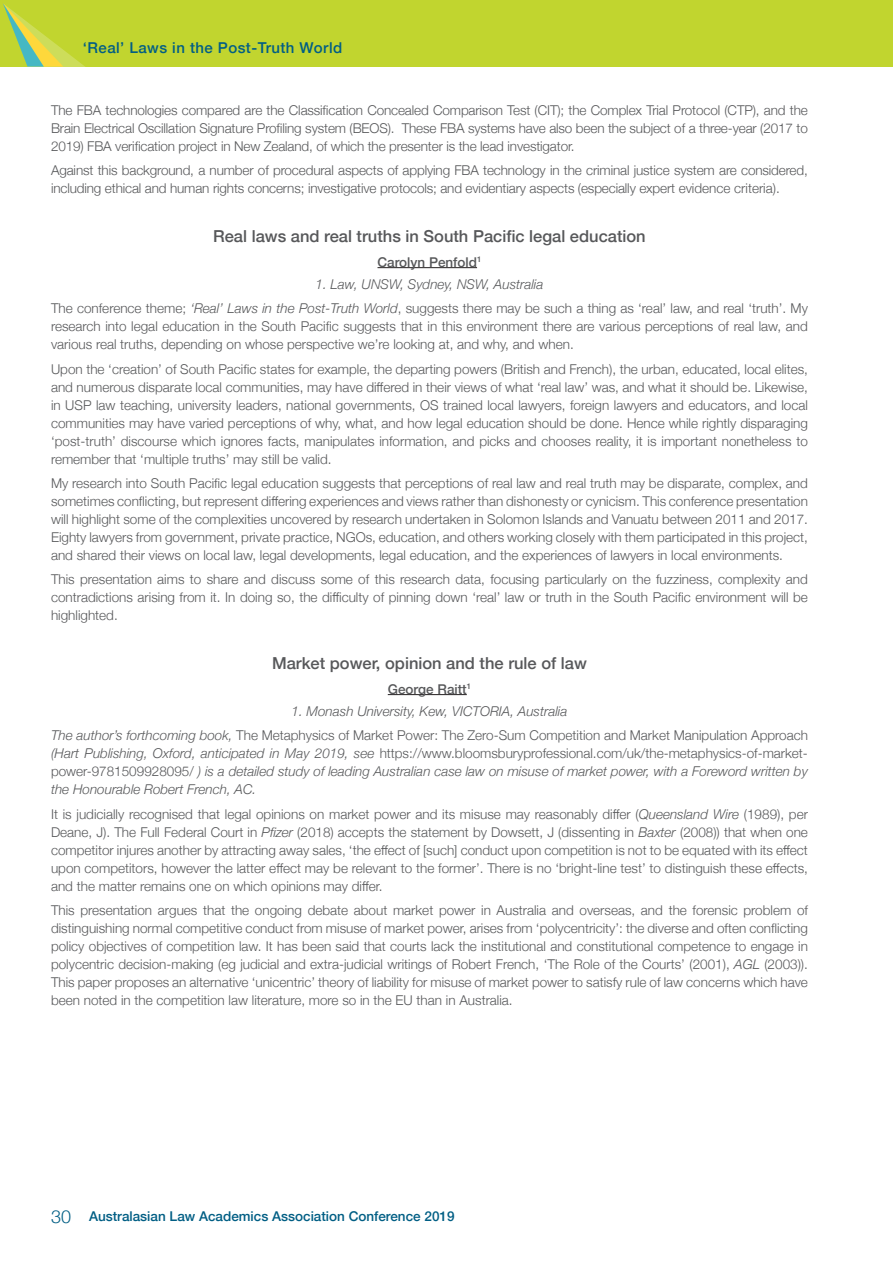
<style>
.page{position:relative;width:893px;height:1263px;background:#fff}
.page>*{position:absolute;margin:0;border:0;box-sizing:border-box;transform-origin:0 0}
.t1{font:500 16.5px "Helvetica Neue";color:#57585a}
.t2{font:500 15px "Helvetica Neue";letter-spacing:.03em;color:#015e84}
.t3{font:300 13.5px/18px "Helvetica Neue";color:#57585a;text-align:justify}
.t4{font:italic 300 13.5px/18px "Helvetica Neue";color:#57585a;text-align:justify}
.t5{font:500 13.5px "Helvetica Neue";color:#015e84}
.t6{font:500 13.5px "Helvetica Neue";color:#57585a}
.s1{font-style:italic}
.s2{font-style:normal}
.s3{font-weight:300;font-size:18px}
</style>
<div class="page">
<div style="left:0;top:0;width:893px;height:67px;background:#c1d52f"></div>
<svg style="left:3px;top:3px;width:82px;height:64px"></svg>
<hr style="left:377px;top:267px;width:100px;height:1px;background:#231f20">
<hr style="left:388px;top:694px;width:79px;height:1px;background:#231f20">
<p class="t2" style="left:83px;top:35px;width:261px">‘Real’ Laws in the Post-Truth World</p>
<p class="t3" style="left:51px;top:100px;width:758px">The FBA technologies compared are the Classification Concealed Comparison Test (CIT); the Complex Trial Protocol (CTP), and the Brain Electrical Oscillation Signature Profiling system (BEOS). These FBA systems have also been the subject of a three-year (2017 to 2019) FBA verification project in New Zealand, of which the presenter is the lead investigator.</p>
<p class="t3" style="left:51px;top:161px;width:758px">Against this background, a number of procedural aspects of applying FBA technology in the criminal justice system are considered, including ethical and human rights concerns; investigative protocols; and evidentiary aspects (especially expert evidence criteria).</p>
<p class="t1" style="left:213px;top:223px;width:434px">Real laws and real truths in South Pacific legal education</p>
<p class="t6" style="left:377px;top:251px;width:105px">Carolyn Penfold<sup>1</sup></p>
<p class="t3" style="left:51px;top:271px;width:758px;line-height:24.5px;text-align:center"><span class="s1">1. Law, UNSW, Sydney, NSW, Australia<br></span>The conference theme; <span class="s1">‘Real’ Laws in the Post-Truth World</span>, suggests there may be such a thing as ‘real’ law, and real ‘truth’. My</p>
<p class="t3" style="left:51px;top:316px;width:758px">research into legal education in the South Pacific suggests that in this environment there are various perceptions of real law, and various real truths, depending on whose perspective we’re looking at, and why, and when.</p>
<p class="t3" style="left:51px;top:359px;width:758px">Upon the ‘creation’ of South Pacific states for example, the departing powers (British and French), the urban, educated, local elites, and numerous disparate local communities, may have differed in their views of what ‘real law’ was, and what it should be. Likewise, in USP law teaching, university leaders, national governments, OS trained local lawyers, foreign lawyers and educators, and local communities may have varied perceptions of why, what, and how legal education should be done. Hence while rightly disparaging ‘post-truth’ discourse which ignores facts, manipulates information, and picks and chooses reality, it is important nonetheless to remember that ‘multiple truths’ may still be valid.</p>
<p class="t3" style="left:51px;top:473px;width:758px">My research into South Pacific legal education suggests that perceptions of real law and real truth may be disparate, complex, and sometimes conflicting, but represent differing experiences and views rather than dishonesty or cynicism. This conference presentation will highlight some of the complexities uncovered by research undertaken in Solomon Islands and Vanuatu between 2011 and 2017.<br>Eighty lawyers from government, private practice, NGOs, education, and others working closely with them participated in this project, and shared their views on local law, legal developments, legal education, and the experiences of lawyers in local environments.</p>
<p class="t3" style="left:51px;top:570px;width:758px">This presentation aims to share and discuss some of this research data, focusing particularly on the fuzziness, complexity and contradictions arising from it. In doing so, the difficulty of pinning down ‘real’ law or truth in the South Pacific environment will be highlighted.</p>
<p class="t1" style="left:272px;top:650px;width:316px">Market power, opinion and the rule of law</p>
<p class="t6" style="left:388px;top:678px;width:85px">George Raitt<sup>1</sup></p>
<p class="t3" style="left:51px;top:698px;width:758px;line-height:24.5px;text-align:center"><span class="s1">1. Monash University, Kew, VICTORIA, Australia<br>The author’s forthcoming book,</span> The Metaphysics of Market Power: The Zero-Sum Competition and Market Manipulation Approach</p>
<p class="t4" style="left:51px;top:743px;width:758px">(Hart Publishing, Oxford, anticipated in May 2019, see <span class="s2">https://www.bloomsburyprofessional.com/uk/the-metaphysics-of-market&shy;power-9781509928095/</span> ) is a detailed study of leading Australian case law on misuse of market power, with a Foreword written by the Honourable Robert French, AC.</p>
<p class="t3" style="left:51px;top:804px;width:758px">It is judicially recognised that legal opinions on market power and its misuse may reasonably differ (<span class="s1">Queensland Wire</span> (1989), per Deane, J). The Full Federal Court in <span class="s1">Pfizer</span> (2018) accepts the statement by Dowsett, J (dissenting in <span class="s1">Baxter</span> (2008)) that when one competitor injures another by attracting away sales, ‘the effect of [such] conduct upon competition is not to be equated with its effect upon competitors, however the latter effect may be relevant to the former’. There is no ‘bright-line test’ to distinguish these effects, and the matter remains one on which opinions may differ.</p>
<p class="t3" style="left:51px;top:900px;width:758px">This presentation argues that the ongoing debate about market power in Australia and overseas, and the forensic problem of distinguishing normal competitive conduct from misuse of market power, arises from ‘polycentricity’: the diverse and often conflicting policy objectives of competition law. It has been said that courts lack the institutional and constitutional competence to engage in polycentric decision-making (eg judicial and extra-judicial writings of Robert French, ‘The Role of the Courts’ (2001), <span class="s1">AGL</span> (2003)).<br>This paper proposes an alternative ‘unicentric’ theory of liability for misuse of market power to satisfy rule of law concerns which have been noted in the competition law literature, more so in the EU than in Australia.</p>
<p class="t5" style="left:51px;top:1206px;width:405px"><span class="s3">30</span> Australasian Law Academics Association Conference 2019</p>
</div>
